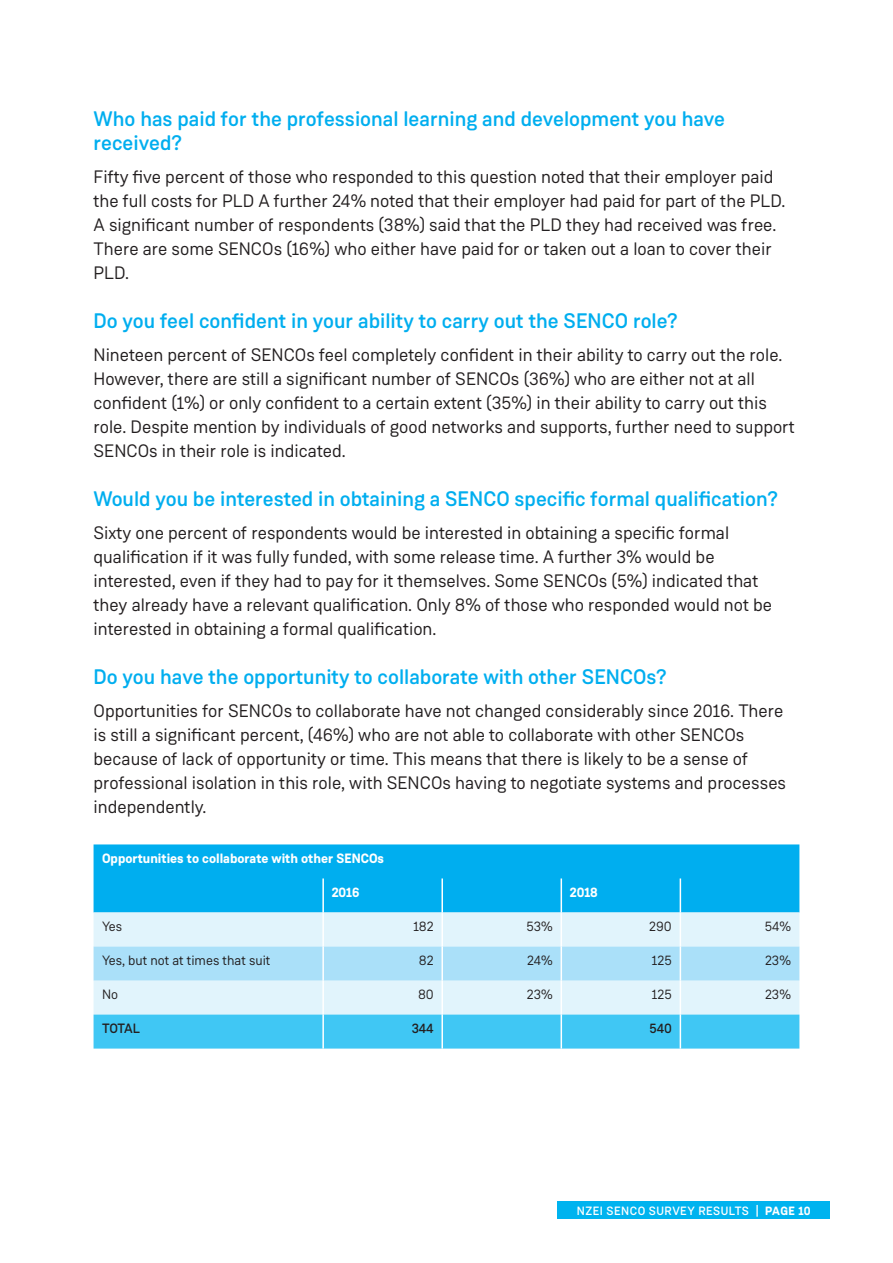
<style>
.page{position:relative;width:893px;height:1263px;background:#fff}
.page>*{position:absolute;margin:0;border:0;box-sizing:border-box;transform-origin:0 0}
.t1{font:500 21px/24px "Weissenhof Grotesk";color:#00aeef}
.t2{font:18px/24px "Weissenhof Grotesk";color:#231f20}
.t3{font:13.5px "Weissenhof Grotesk";color:#231f20}
.t4{font:700 13.5px "Weissenhof Grotesk";color:#fff}
.t5{font:500 13.5px "Weissenhof Grotesk";letter-spacing:-.01em;color:#231f20}
.t6{font:500 12px "Weissenhof Grotesk";letter-spacing:.04em;color:#fff}
.s1{font-weight:700}
</style>
<div class="page">
<div style="left:558px;top:1202px;width:272px;height:17px;background:#00b3ef"></div>
<div style="left:94px;top:844px;width:705px;height:68px;background:#00aeef"></div>
<div style="left:94px;top:912px;width:705px;height:102px;background:#e1f4fc"></div>
<div style="left:94px;top:946px;width:705px;height:34px;background:#aae0f9"></div>
<div style="left:94px;top:1014px;width:705px;height:34px;background:#40c7f4"></div>
<hr style="left:322px;top:878px;width:2px;height:34px;background:#fff">
<hr style="left:441px;top:878px;width:2px;height:34px;background:#fff">
<hr style="left:561px;top:878px;width:1px;height:34px;background:#fff">
<hr style="left:680px;top:878px;width:1px;height:34px;background:#fff">
<hr style="left:322px;top:912px;width:2px;height:34px;background:#fff">
<hr style="left:441px;top:912px;width:2px;height:34px;background:#fff">
<hr style="left:561px;top:912px;width:1px;height:34px;background:#fff">
<hr style="left:680px;top:912px;width:1px;height:34px;background:#fff">
<hr style="left:322px;top:946px;width:2px;height:34px;background:#fff">
<hr style="left:441px;top:946px;width:2px;height:34px;background:#fff">
<hr style="left:561px;top:946px;width:1px;height:34px;background:#fff">
<hr style="left:680px;top:946px;width:1px;height:34px;background:#fff">
<hr style="left:322px;top:980px;width:2px;height:34px;background:#fff">
<hr style="left:441px;top:980px;width:2px;height:34px;background:#fff">
<hr style="left:561px;top:980px;width:1px;height:34px;background:#fff">
<hr style="left:680px;top:980px;width:1px;height:34px;background:#fff">
<hr style="left:322px;top:1014px;width:2px;height:34px;background:#fff">
<hr style="left:441px;top:1014px;width:2px;height:34px;background:#fff">
<hr style="left:561px;top:1014px;width:1px;height:34px;background:#fff">
<hr style="left:680px;top:1014px;width:1px;height:34px;background:#fff">
<p class="t1" style="left:94px;top:107px;width:633px">Who has paid for the professional learning and development you have received?</p>
<p class="t2" style="left:94px;top:165px;width:693px">Fifty five percent of those who responded to this question noted that their employer paid the full costs for PLD A further 24% noted that their employer had paid for part of the PLD.<br>A significant number of respondents (38%) said that the PLD they had received was free.<br>There are some SENCOs (16%) who either have paid for or taken out a loan to cover their PLD.</p>
<p class="t1" style="left:94px;top:309px;width:586px">Do you feel confident in your ability to carry out the SENCO role?</p>
<p class="t2" style="left:94px;top:343px;width:703px">Nineteen percent of SENCOs feel completely confident in their ability to carry out the role.<br>However, there are still a significant number of SENCOs (36%) who are either not at all confident (1%) or only confident to a certain extent (35%) in their ability to carry out this role. Despite mention by individuals of good networks and supports, further need to support SENCOs in their role is indicated.</p>
<p class="t1" style="left:94px;top:487px;width:686px">Would you be interested in obtaining a SENCO specific formal qualification?</p>
<p class="t2" style="left:94px;top:521px;width:680px">Sixty one percent of respondents would be interested in obtaining a specific formal qualification if it was fully funded, with some release time. A further 3% would be interested, even if they had to pay for it themselves. Some SENCOs (5%) indicated that they already have a relevant qualification. Only 8% of those who responded would not be interested in obtaining a formal qualification.</p>
<p class="t1" style="left:94px;top:665px;width:575px">Do you have the opportunity to collaborate with other SENCOs?</p>
<p class="t2" style="left:94px;top:699px;width:694px">Opportunities for SENCOs to collaborate have not changed considerably since 2016. There is still a significant percent, (46%) who are not able to collaborate with other SENCOs because of lack of opportunity or time. This means that there is likely to be a sense of professional isolation in this role, with SENCOs having to negotiate systems and processes independently.</p>
<p class="t4" style="left:102px;top:850px;width:284px">Opportunities to collaborate with other SENCOs</p>
<p class="t4" style="left:332px;top:884px;width:29px">2016</p>
<p class="t4" style="left:570px;top:884px;width:30px">2018</p>
<p class="t3" style="left:102px;top:918px;width:22px">Yes</p>
<p class="t3" style="left:414px;top:918px;width:22px">182</p>
<p class="t3" style="left:526px;top:918px;width:28px">53%</p>
<p class="t3" style="left:649px;top:918px;width:24px">290</p>
<p class="t3" style="left:765px;top:918px;width:28px">54%</p>
<p class="t3" style="left:102px;top:952px;width:170px">Yes, but not at times that suit</p>
<p class="t3" style="left:419px;top:952px;width:16px">82</p>
<p class="t3" style="left:527px;top:952px;width:27px">24%</p>
<p class="t3" style="left:652px;top:952px;width:21px">125</p>
<p class="t3" style="left:765px;top:952px;width:27px">23%</p>
<p class="t3" style="left:102px;top:986px;width:18px">No</p>
<p class="t3" style="left:418px;top:986px;width:17px">80</p>
<p class="t3" style="left:527px;top:986px;width:27px">23%</p>
<p class="t3" style="left:652px;top:986px;width:21px">125</p>
<p class="t3" style="left:765px;top:986px;width:27px">23%</p>
<p class="t5" style="left:102px;top:1020px;width:40px">TOTAL</p>
<p class="t5" style="left:412px;top:1020px;width:24px">344</p>
<p class="t5" style="left:650px;top:1020px;width:24px">540</p>
<p class="t6" style="left:577px;top:1203px;width:235px">NZEI SENCO SURVEY RESULTS | <span class="s1">PAGE 10</span></p>
</div>
